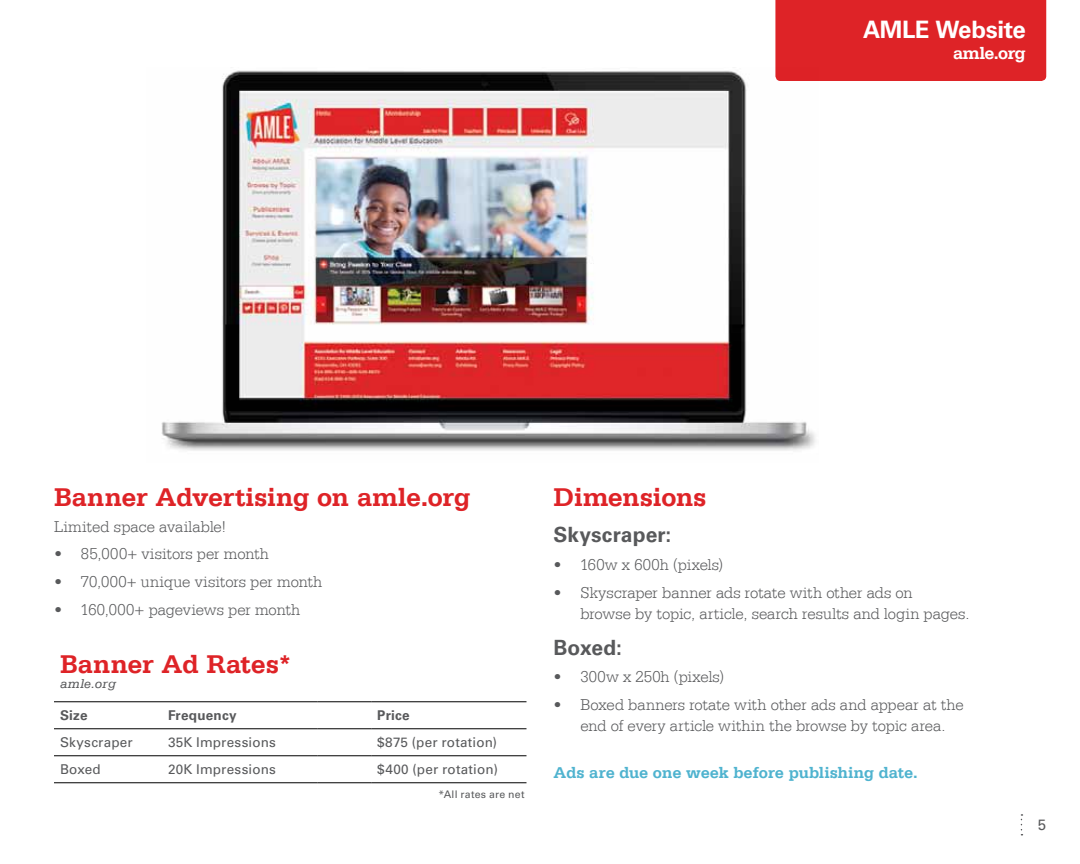
<style>
.page{position:relative;width:1080px;height:864px;background:#fff}
.page>*{position:absolute;margin:0;border:0;box-sizing:border-box;transform-origin:0 0}
.t1{font:700 27px "Serifa LT";letter-spacing:-.015em;color:#de2327}
.t2{font:700 24px "Univers LT Std";letter-spacing:-.015em;color:#fff}
.t3{font:700 21px "Univers LT Std";letter-spacing:.005em;color:#58595b}
.t4{font:700 18px "Serifa LT";color:#fff}
.t5{font:300 16.5px/21px "Serifa LT";color:#58595b}
.t6{font:700 16.5px "Serifa LT";letter-spacing:-.005em;color:#4fb3cf}
.t7{font:15px "Univers LT Std";color:#58595b}
.t8{font:13.5px "Univers LT Std";letter-spacing:.015em;color:#58595b}
.t9{font:700 13.5px "Univers LT Std";letter-spacing:.02em;color:#58595b}
.t10{font:italic 13.5px "Serifa LT";letter-spacing:.015em;color:#58595b}
.t11{font:10.5px "Univers LT Std";letter-spacing:.025em;color:#58595b}
</style>
<div class="page">
<img style="left:161px;top:70px;width:655px;height:381px">
<hr style="left:54px;top:701px;width:108px;height:1px;background:#000">
<hr style="left:162px;top:701px;width:155px;height:1px;background:#000">
<hr style="left:317px;top:701px;width:54px;height:1px;background:#000">
<hr style="left:371px;top:701px;width:155px;height:1px;background:#000">
<hr style="left:54px;top:728px;width:108px;height:1px;background:#000">
<hr style="left:162px;top:728px;width:155px;height:1px;background:#000">
<hr style="left:317px;top:728px;width:54px;height:1px;background:#000">
<hr style="left:371px;top:728px;width:155px;height:1px;background:#000">
<hr style="left:54px;top:755px;width:108px;height:1px;background:#000">
<hr style="left:162px;top:755px;width:155px;height:1px;background:#000">
<hr style="left:317px;top:755px;width:54px;height:1px;background:#000">
<hr style="left:371px;top:755px;width:155px;height:1px;background:#000">
<hr style="left:54px;top:782px;width:108px;height:1px;background:#000">
<hr style="left:162px;top:782px;width:155px;height:1px;background:#000">
<hr style="left:317px;top:782px;width:54px;height:1px;background:#000">
<hr style="left:371px;top:782px;width:155px;height:1px;background:#000">
<div style="left:775px;top:0;width:271px;height:81px;background:#de2327"></div>
<h2 class="t2" style="left:863px;top:16px;width:164px">AMLE Website</h2>
<p class="t4" style="left:953px;top:43px;width:74px">amle.org</p>
<h1 class="t1" style="left:54px;top:481px;width:418px">Banner Advertising on amle.org</h1>
<p class="t5" style="left:54px;top:516px;width:174px">Limited space available!</p>
<p class="t5" style="left:54px;top:544px;width:217px">• 85,000+ visitors per month</p>
<p class="t5" style="left:54px;top:571px;width:270px">• 70,000+ unique visitors per month</p>
<p class="t5" style="left:54px;top:599px;width:248px">• 160,000+ pageviews per month</p>
<h1 class="t1" style="left:60px;top:649px;width:234px">Banner Ad Rates*</h1>
<p class="t10" style="left:60px;top:677px;width:58px">amle.org</p>
<p class="t9" style="left:60px;top:707px;width:29px">Size</p>
<p class="t9" style="left:168px;top:707px;width:70px">Frequency</p>
<p class="t9" style="left:377px;top:707px;width:34px">Price</p>
<p class="t8" style="left:60px;top:734px;width:74px">Skyscraper</p>
<p class="t8" style="left:168px;top:734px;width:110px">35K Impressions</p>
<p class="t8" style="left:377px;top:734px;width:121px">$875 (per rotation)</p>
<p class="t8" style="left:60px;top:761px;width:42px">Boxed</p>
<p class="t8" style="left:168px;top:761px;width:109px">20K Impressions</p>
<p class="t8" style="left:377px;top:761px;width:122px">$400 (per rotation)</p>
<p class="t11" style="left:438px;top:788px;width:88px">*All rates are net</p>
<h1 class="t1" style="left:554px;top:481px;width:155px">Dimensions</h1>
<p class="t3" style="left:554px;top:522px;width:119px">Skyscraper:</p>
<p class="t5" style="left:554px;top:554px;width:171px">• 160w x 600h (pixels)</p>
<p class="t5" style="left:580px;top:582px;width:390px;text-indent:-27px">• Skyscraper banner ads rotate with other ads on<br>browse by topic, article, search results and login pages.</p>
<p class="t3" style="left:554px;top:635px;width:70px">Boxed:</p>
<p class="t5" style="left:554px;top:667px;width:172px">• 300w x 250h (pixels)</p>
<p class="t5" style="left:554px;top:694px;width:412px;text-align:center">• Boxed banners rotate with other ads and appear at the end of every article within the browse by topic area.</p>
<p class="t6" style="left:554px;top:763px;width:366px">Ads are due one week before publishing date.</p>
<p class="t7" style="left:1038px;top:816px;width:10px">5</p>
</div>
